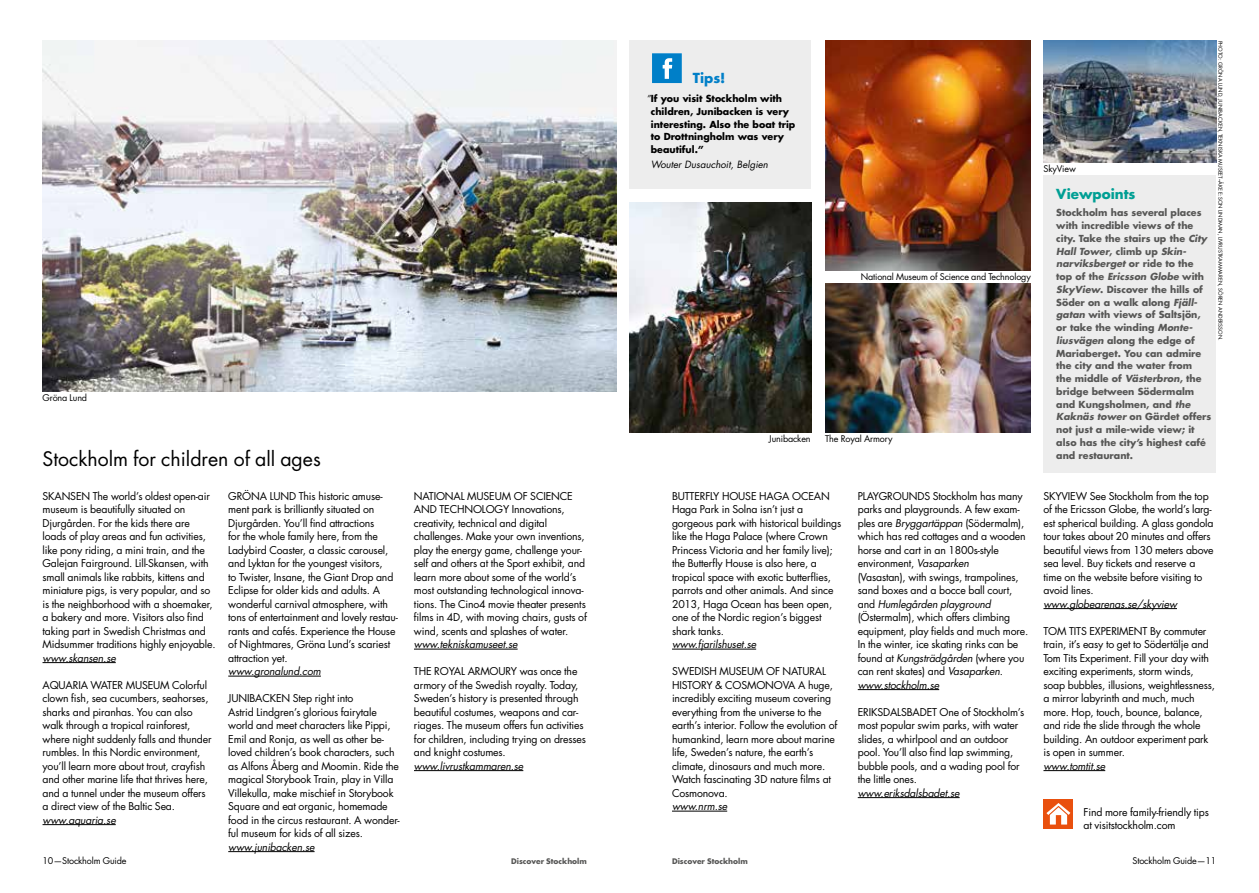
<style>
.page{position:relative;width:1259px;height:893px;background:#fff}
.page>*{position:absolute;margin:0;border:0;box-sizing:border-box;transform-origin:0 0}
.t1{font:19.5px "Futura Std";color:#000}
.t2{font:700 13.5px "Futura Std";color:#009f94}
.t3{font:700 13.5px "Futura Std";color:#007fc8}
.t4{font:10.5px/13.5px "Futura Std";letter-spacing:-.015em;color:#000}
.t5{font:italic 10.5px "Futura Std";letter-spacing:-.015em;color:#000}
.t6{font:italic 9.75px "Futura Std";color:#000}
.t7{font:700 9.45px/12.8px "Futura Std";color:#575756}
.t8{font:700 9.45px/12.8px "Futura Std";color:#000}
.t9{font:9px "Futura Std";letter-spacing:-.015em;color:#000}
.t10{font:700 7.5px "Futura Std";color:#575756}
.t11{font:5.25px "Futura Std";color:#000}
.s1{font-weight:400;font-style:italic}
.s2{font-style:italic}
</style>
<div class="page">
<div style="left:1043px;top:176px;width:173px;height:297px;background:#ededed"></div>
<hr style="left:43px;top:662px;width:73px;height:1px;background:#000">
<hr style="left:43px;top:824px;width:73px;height:1px;background:#000">
<hr style="left:228px;top:676px;width:93px;height:1px;background:#000">
<hr style="left:228px;top:851px;width:86px;height:1px;background:#000">
<hr style="left:414px;top:649px;width:103px;height:1px;background:#000">
<hr style="left:414px;top:770px;width:109px;height:1px;background:#000">
<hr style="left:672px;top:649px;width:84px;height:1px;background:#000">
<hr style="left:672px;top:811px;width:55px;height:1px;background:#000">
<hr style="left:857px;top:689px;width:82px;height:1px;background:#000">
<hr style="left:857px;top:797px;width:102px;height:1px;background:#000">
<hr style="left:1043px;top:608px;width:134px;height:1px;background:#000">
<hr style="left:1043px;top:770px;width:62px;height:1px;background:#000">
<div style="left:1043px;top:799px;width:30px;height:30px;background:#e9500e"></div>
<svg style="left:1046px;top:803px;width:24px;height:21px"></svg>
<img style="left:825px;top:284px;width:205px;height:148px">
<div style="left:629px;top:41px;width:182px;height:148px;background:#ededed"></div>
<svg style="left:652px;top:53px;width:30px;height:30px"></svg>
<img style="left:43px;top:41px;width:574px;height:351px">
<img style="left:629px;top:203px;width:182px;height:229px">
<img style="left:825px;top:41px;width:205px;height:229px">
<img style="left:1043px;top:41px;width:173px;height:121px">
<p class="t9" style="left:43px;top:392px;width:46px">Gröna Lund</p>
<h1 class="t1" style="left:43px;top:446px;width:280px">Stockholm for children of all ages</h1>
<p class="t4" style="left:43px;top:489px;width:175px">SKANSEN The world’s oldest open-air museum is beautifully situated on Djurgården. For the kids there are loads of play areas and fun activities, like pony riding, a mini train, and the Galejan Fairground. Lill-Skansen, with small animals like rabbits, kittens and miniature pigs, is very popular, and so is the neighborhood with a shoemaker, a bakery and more. Visitors also find taking part in Swedish Christmas and Midsummer traditions highly enjoyable.</p>
<p class="t5" style="left:43px;top:651px;width:75px">www.skansen.se</p>
<p class="t4" style="left:43px;top:678px;width:170px">AQUARIA WATER MUSEUM Colorful clown fish, sea cucumbers, seahorses, sharks and piranhas. You can also walk through a tropical rainforest, where night suddenly falls and thunder rumbles. In this Nordic environment, you’ll learn more about trout, crayfish and other marine life that thrives here, and a tunnel under the museum offers a direct view of the Baltic Sea.</p>
<p class="t5" style="left:43px;top:813px;width:75px">www.aquaria.se</p>
<p class="t4" style="left:228px;top:489px;width:171px">GRÖNA LUND This historic amuse&shy;ment park is brilliantly situated on Djurgården. You’ll find attractions<br>for the whole family here, from the Ladybird Coaster, a classic carousel, and Lyktan for the youngest visitors,<br>to Twister, Insane, the Giant Drop and Eclipse for older kids and adults. A wonderful carnival atmosphere, with tons of entertainment and lovely restau&shy;rants and cafés. Experience the House of Nightmares, Gröna Lund’s scariest attraction yet.</p>
<p class="t5" style="left:228px;top:664px;width:94px">www.gronalund.com</p>
<p class="t4" style="left:228px;top:692px;width:173px">JUNIBACKEN Step right into<br>Astrid Lindgren’s glorious fairytale world and meet characters like Pippi, Emil and Ronja, as well as other be&shy;loved children’s book characters, such as Alfons Åberg and Moomin. Ride the magical Storybook Train, play in Villa Villekulla, make mischief in Storybook Square and eat organic, homemade food in the circus restaurant. A wonder&shy;ful museum for kids of all sizes.</p>
<p class="t5" style="left:228px;top:840px;width:88px">www.junibacken.se</p>
<p class="t4" style="left:414px;top:489px;width:174px">NATIONAL MUSEUM OF SCIENCE AND TECHNOLOGY Innovations, creativity, technical and digital challenges. Make your own inventions, play the energy game, challenge your&shy;self and others at the Sport exhibit, and learn more about some of the world’s most outstanding technological innova&shy;tions. The Cino4 movie theater presents films in 4D, with moving chairs, gusts of wind, scents and splashes of water.</p>
<p class="t5" style="left:414px;top:637px;width:105px">www.tekniskamuseet.se</p>
<p class="t4" style="left:414px;top:665px;width:174px">THE ROYAL ARMOURY was once the armory of the Swedish royalty. Today, Sweden’s history is presented through beautiful costumes, weapons and car&shy;riages. The museum offers fun activities for children, including trying on dresses and knight costumes.</p>
<p class="t5" style="left:414px;top:759px;width:111px">www.livrustkammaren.se</p>
<p class="t11" style="left:1223px;top:41px;width:301px;rotate:90deg">PHOTO: GRÖNA LUND, JUNIBACKEN, TEKNISKA MUSEET–ÅKE E:SON LINDMAN, LIVRUSTKAMMAREN, SÖREN ANDERSSON.</p>
<p class="t3" style="left:693px;top:69px;width:34px">Tips!</p>
<p class="t8" style="left:651px;top:92px;width:146px;text-indent:-4px"><span class="s1">”</span>If you visit Stockholm with children, Junibacken is very interesting. Also the boat trip to Drottningholm was very beautiful.”</p>
<p class="t6" style="left:651px;top:158px;width:119px">Wouter Dusauchoit, Belgien</p>
<p class="t9" style="left:1043px;top:162px;width:34px">SkyView</p>
<p class="t2" style="left:1056px;top:185px;width:81px">Viewpoints</p>
<p class="t7" style="left:1056px;top:206px;width:157px">Stockholm has several places with incredible views of the city. Take the stairs up the <span class="s2">City<br>Hall Tower</span>, climb up <span class="s2">Skin&shy;narviksberget</span> or ride to the top of the <span class="s2">Ericsson Globe</span> with<br><span class="s2">SkyView</span>. Discover the hills of<br>Söder on a walk along <span class="s2">Fjäll&shy;gatan</span> with views of Saltsjön, or take the winding <span class="s2">Monte&shy;liusvägen</span> along the edge of<br>Mariaberget. You can admire the city and the water from<br>the middle of <span class="s2">Västerbron</span>, the bridge between Södermalm and Kungsholmen, and <span class="s2">the<br>Kaknäs tower</span> on Gärdet offers not just a mile-wide view; it also has the city’s highest café and restaurant.</p>
<p class="t9" style="left:860px;top:270px;width:172px">National Museum of Science and Technology</p>
<p class="t9" style="left:769px;top:432px;width:43px">Junibacken</p>
<p class="t9" style="left:825px;top:432px;width:69px">The Royal Armory</p>
<p class="t4" style="left:672px;top:489px;width:171px">BUTTERFLY HOUSE HAGA OCEAN<br>Haga Park in Solna isn’t just a gorgeous park with historical buildings like the Haga Palace (where Crown<br>Princess Victoria and her family live); the Butterfly House is also here, a tropical space with exotic butterflies, parrots and other animals. And since<br>2013, Haga Ocean has been open, one of the Nordic region’s biggest shark tanks.</p>
<p class="t5" style="left:672px;top:637px;width:86px">www.fjarilshuset.se</p>
<p class="t4" style="left:672px;top:665px;width:167px">SWEDISH MUSEUM OF NATURAL<br>HISTORY &amp; COSMONOVA A huge, incredibly exciting museum covering everything from the universe to the earth’s interior. Follow the evolution of humankind, learn more about marine life, Sweden’s nature, the earth’s climate, dinosaurs and much more.<br>Watch fascinating 3D nature films at<br>Cosmonova.</p>
<p class="t5" style="left:672px;top:799px;width:57px">www.nrm.se</p>
<p class="t4" style="left:857px;top:489px;width:172px">PLAYGROUNDS Stockholm has many parks and playgrounds. A few exam&shy;ples are <span class="s2">Bryggartäppan</span> (Södermalm), which has red cottages and a wooden horse and cart in an 1800s-style environment, <span class="s2">Vasaparken<br></span>(Vasastan), with swings, trampolines, sand boxes and a bocce ball court, and <span class="s2">Humlegården playground </span>(Östermalm), which offers climbing equipment, play fields and much more.<br>In the winter, ice skating rinks can be found at <span class="s2">Kungsträdgården</span> (where you can rent skates) and <span class="s2">Vasaparken</span>. <span class="s2">www.stockholm.se</span></p>
<p class="t4" style="left:857px;top:705px;width:168px">ERIKSDALSBADET One of Stockholm’s most popular swim parks, with water slides, a whirlpool and an outdoor pool. You’ll also find lap swimming, bubble pools, and a wading pool for the little ones.</p>
<p class="t5" style="left:857px;top:786px;width:103px">www.eriksdalsbadet.se</p>
<p class="t4" style="left:1043px;top:489px;width:172px">SKYVIEW See Stockholm from the top of the Ericsson Globe, the world’s larg&shy;est spherical building. A glass gondola tour takes about 20 minutes and offers beautiful views from 130 meters above sea level. Buy tickets and reserve a time on the website before visiting to avoid lines.</p>
<p class="t5" style="left:1043px;top:597px;width:135px">www.globearenas.se/skyview</p>
<p class="t4" style="left:1043px;top:624px;width:173px">TOM TITS EXPERIMENT By commuter train, it’s easy to get to Södertälje and Tom Tits Experiment. Fill your day with exciting experiments, storm winds, soap bubbles, illusions, weightlessness, a mirror labyrinth and much, much more. Hop, touch, bounce, balance, and ride the slide through the whole building. An outdoor experiment park is open in summer.</p>
<p class="t5" style="left:1043px;top:759px;width:63px">www.tomtit.se</p>
<p class="t4" style="left:1083px;top:805px;width:127px">Find more family-friendly tips at visitstockholm.com</p>
<p class="t9" style="left:43px;top:855px;width:86px">10—Stockholm Guide</p>
<p class="t9" style="left:1132px;top:855px;width:86px">Stockholm Guide—11</p>
<p class="t10" style="left:511px;top:856px;width:77px">Discover Stockholm</p>
<p class="t10" style="left:672px;top:856px;width:77px">Discover Stockholm</p>
</div>
